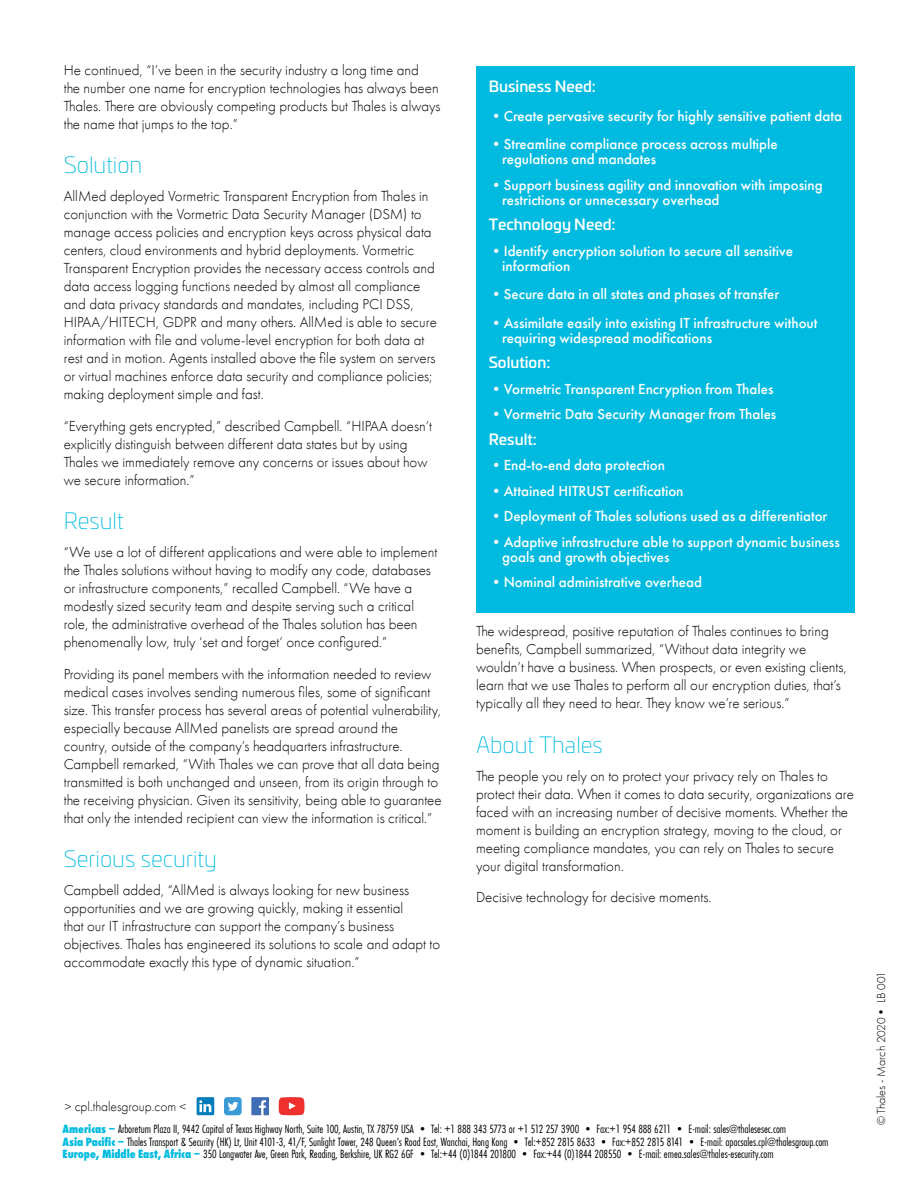
<style>
.page{position:relative;width:918px;height:1188px;background:#fff}
.page>*{position:absolute;margin:0;border:0;box-sizing:border-box;transform-origin:0 0}
.t1{font:200 22.5px "Univia Pro";color:#00bbdf}
.t2{font:300 15px/18px "Futura PT";color:#000}
.t3{font:500 15px/15px "Futura PT";color:#fff}
.t4{font:500 15px "Univia Pro";color:#fff}
.t5{font:300 13.5px "Futura PT";color:#000}
.t6{font:12.3px/12.3px "Futura PT Cond";letter-spacing:-.005em;color:#000}
.t7{font:300 12px "Futura PT";color:#000}
.s1{font-weight:300}
.s2{font-weight:800;color:#00bbdf}
</style>
<div class="page">
<div style="left:476px;top:66px;width:379px;height:546px;background:#00bbdf"></div>
<svg style="left:197px;top:1097px;width:17px;height:18px"></svg>
<svg style="left:224px;top:1097px;width:18px;height:18px"></svg>
<svg style="left:251px;top:1097px;width:18px;height:18px"></svg>
<svg style="left:279px;top:1097px;width:25px;height:18px"></svg>
<p class="t2" style="left:64px;top:61px;width:378px">He continued, “I’ve been in the security industry a long time and<br>the number one name for encryption technologies has always been Thales. There are obviously competing products but Thales is always the name that jumps to the top.”</p>
<h1 class="t1" style="left:64px;top:149px;width:80px">Solution</h1>
<p class="t2" style="left:64px;top:188px;width:375px">AllMed deployed Vormetric Transparent Encryption from Thales in conjunction with the Vormetric Data Security Manager (DSM) to manage access policies and encryption keys across physical data centers, cloud environments and hybrid deployments. Vormetric Transparent Encryption provides the necessary access controls and data access logging functions needed by almost all compliance and data privacy standards and mandates, including PCI DSS, HIPAA/HITECH, GDPR and many others. AllMed is able to secure information with file and volume-level encryption for both data at rest and in motion. Agents installed above the file system on servers or virtual machines enforce data security and compliance policies; making deployment simple and fast.</p>
<p class="t2" style="left:64px;top:417px;width:370px">“Everything gets encrypted,” described Campbell. “HIPAA doesn’t explicitly distinguish between different data states but by using Thales we immediately remove any concerns or issues about how we secure information.”</p>
<h1 class="t1" style="left:64px;top:505px;width:61px">Result</h1>
<p class="t2" style="left:64px;top:543px;width:375px">“We use a lot of different applications and were able to implement the Thales solutions without having to modify any code, databases or infrastructure components,” recalled Campbell. “We have a modestly sized security team and despite serving such a critical role, the administrative overhead of the Thales solution has been phenomenally low, truly ‘set and forget’ once configured.”</p>
<p class="t2" style="left:64px;top:665px;width:380px">Providing its panel members with the information needed to review medical cases involves sending numerous files, some of significant size. This transfer process has several areas of potential vulnerability, especially because AllMed panelists are spread around the country, outside of the company’s headquarters infrastructure.<br>Campbell remarked, “With Thales we can prove that all data being transmitted is both unchanged and unseen, from its origin through to the receiving physician. Given its sensitivity, being able to guarantee that only the intended recipient can view the information is critical.”</p>
<h1 class="t1" style="left:64px;top:843px;width:155px">Serious security</h1>
<p class="t2" style="left:64px;top:881px;width:378px">Campbell added, “AllMed is always looking for new business opportunities and we are growing quickly, making it essential<br>that our IT infrastructure can support the company’s business objectives. Thales has engineered its solutions to scale and adapt to accommodate exactly this type of dynamic situation.”</p>
<p class="t4" style="left:489px;top:75px;width:109px">Business Need:</p>
<p class="t3" style="left:489px;top:108px;width:355px"><span class="s1">•</span>Create pervasive security for highly sensitive patient data</p>
<p class="t3" style="left:502px;top:137px;width:277px;text-indent:-14px"><span class="s1">•</span>Streamline compliance process across multiple regulations and mandates</p>
<p class="t3" style="left:502px;top:177px;width:322px;text-indent:-14px"><span class="s1">•</span>Support business agility and innovation with imposing restrictions or unnecessary overhead</p>
<p class="t4" style="left:489px;top:213px;width:128px">Technology Need:</p>
<p class="t3" style="left:502px;top:243px;width:292px;text-indent:-14px"><span class="s1">•</span>Identify encryption solution to secure all sensitive information</p>
<p class="t3" style="left:489px;top:287px;width:292px"><span class="s1">•</span>Secure data in all states and phases of transfer</p>
<p class="t3" style="left:502px;top:315px;width:317px;text-indent:-14px"><span class="s1">•</span>Assimilate easily into existing IT infrastructure without requiring widespread modifications</p>
<p class="t4" style="left:489px;top:351px;width:63px">Solution:</p>
<p class="t3" style="left:489px;top:381px;width:286px"><span class="s1">•</span>Vormetric Transparent Encryption from Thales</p>
<p class="t3" style="left:489px;top:407px;width:289px"><span class="s1">•</span>Vormetric Data Security Manager from Thales</p>
<p class="t4" style="left:489px;top:427px;width:50px">Result:</p>
<p class="t3" style="left:489px;top:458px;width:178px"><span class="s1">•</span>End-to-end data protection</p>
<p class="t3" style="left:489px;top:483px;width:196px"><span class="s1">•</span>Attained HITRUST certification</p>
<p class="t3" style="left:489px;top:509px;width:340px"><span class="s1">•</span>Deployment of Thales solutions used as a differentiator</p>
<p class="t3" style="left:502px;top:534px;width:339px;text-indent:-14px"><span class="s1">•</span>Adaptive infrastructure able to support dynamic business goals and growth objectives</p>
<p class="t3" style="left:489px;top:575px;width:215px"><span class="s1">•</span>Nominal administrative overhead</p>
<p class="t2" style="left:476px;top:623px;width:372px">The widespread, positive reputation of Thales continues to bring benefits, Campbell summarized, “Without data integrity we wouldn’t have a business. When prospects, or even existing clients, learn that we use Thales to perform all our encryption duties, that’s typically all they need to hear. They know we’re serious.”</p>
<h1 class="t1" style="left:476px;top:729px;width:128px">About Thales</h1>
<p class="t2" style="left:476px;top:767px;width:379px">The people you rely on to protect your privacy rely on Thales to protect their data. When it comes to data security, organizations are faced with an increasing number of decisive moments. Whether the moment is building an encryption strategy, moving to the cloud, or meeting compliance mandates, you can rely on Thales to secure your digital transformation.</p>
<p class="t2" style="left:476px;top:888px;width:237px">Decisive technology for decisive moments.</p>
<p class="t5" style="left:65px;top:1099px;width:123px">&gt; cpl.thalesgroup.com &lt;</p>
<p class="t6" style="left:63px;top:1123px;width:767px"><span class="s2">Americas –</span> Arboretum Plaza II, 9442 Capital of Texas Highway North, Suite 100, Austin, TX 78759 USA • Tel: +1 888 343 5773 or +1 512 257 3900 • Fax:+1 954 888 6211 • E-mail: sales@thalesesec.com<br><span class="s2">Asia Pacific –</span> Thales Transport &amp; Security (HK) Lt, Unit 4101-3, 41/F, Sunlight Tower, 248 Queen’s Road East, Wanchai, Hong Kong • Tel:+852 2815 8633 • Fax:+852 2815 8141 • E-mail: apacsales.cpl@thalesgroup.com<br><span class="s2">Europe, Middle East, Africa –</span> 350 Longwater Ave, Green Park, Reading, Berkshire, UK RG2 6GF • Tel:+44 (0)1844 201800 • Fax:+44 (0)1844 208550 • E-mail: emea.sales@thales-esecurity.com</p>
<p class="t7" style="left:874px;top:1125px;width:155px;rotate:-90deg">© Thales - March 2020• LB 001</p>
</div>
